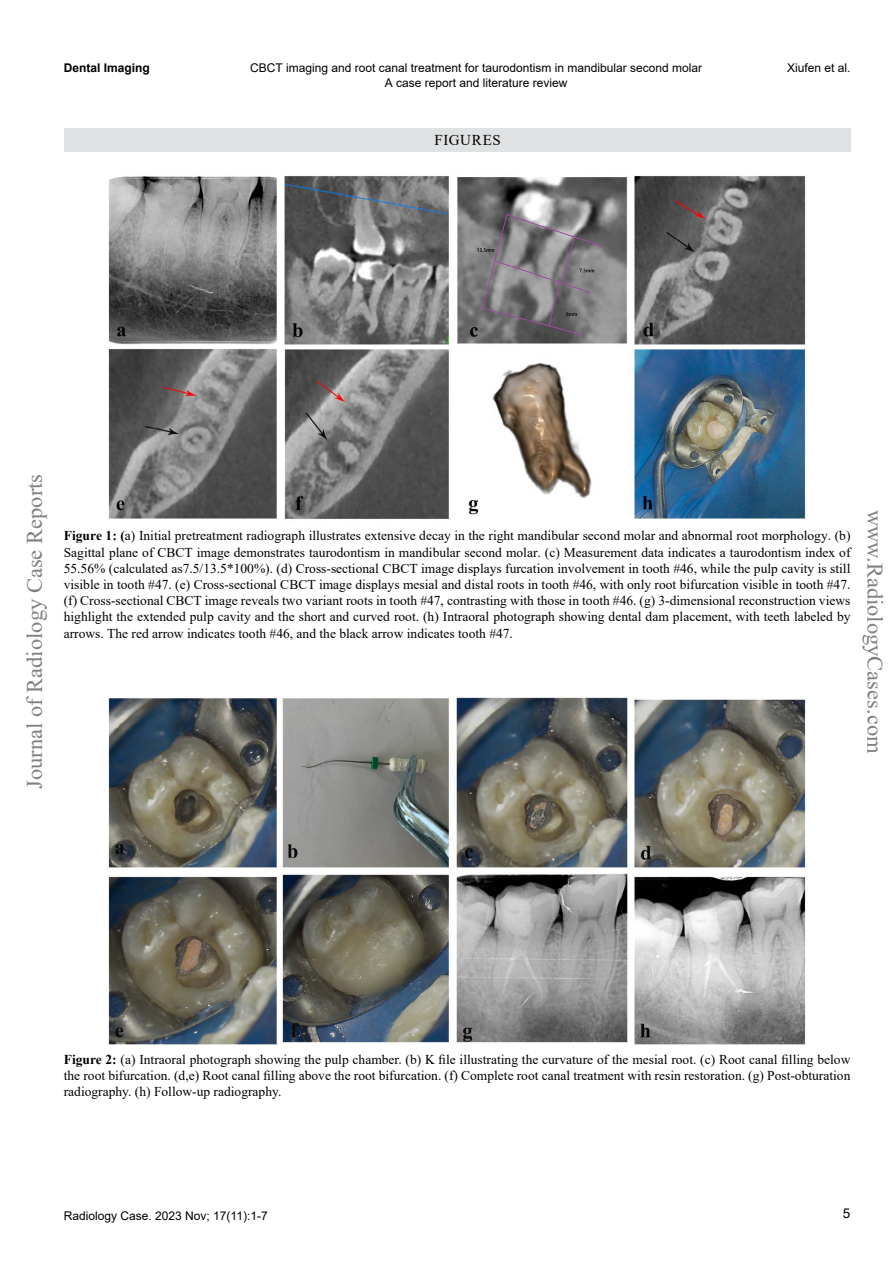
<style>
.page{position:relative;width:893px;height:1263px;background:#fff}
.page>*{position:absolute;margin:0;border:0;box-sizing:border-box;transform-origin:0 0}
.t1{font:22.5px "Times New Roman";color:#7f8080}
.t2{font:15px "Times New Roman";letter-spacing:.04em;color:#000}
.t3{font:13.5px/16.2px "Times New Roman";color:#000;text-align:justify}
.t4{font:13.5px "Arial";color:#000}
.t5{font:12px/14.4px "Arial";color:#000;text-align:center}
.t6{font:700 12px "Arial";color:#000}
.s1{font-weight:700}
</style>
<div class="page">
<div style="left:64px;top:128px;width:786px;height:23px;background:#e0e1e2"></div>
<img style="left:108px;top:176px;width:698px;height:343px">
<img style="left:108px;top:696px;width:698px;height:349px">
<p class="t6" style="left:64px;top:60px;width:88px">Dental Imaging</p>
<p class="t5" style="left:250px;top:61px;width:454px">CBCT imaging and root canal treatment for taurodontism in mandibular second molar<br>A case report and literature review</p>
<p class="t5" style="left:787px;top:61px;width:65px">Xiufen et al.</p>
<p class="t2" style="left:434px;top:129px;width:68px">FIGURES</p>
<h1 class="t1" style="left:19px;top:789px;width:316px;rotate:-90deg">Journal of Radiology Case Reports</h1>
<p class="t3" style="left:64px;top:527px;width:788px"><span class="s1">Figure 1: (</span>a) Initial pretreatment radiograph illustrates extensive decay in the right mandibular second molar and abnormal root morphology. (b)<br>Sagittal plane of CBCT image demonstrates taurodontism in mandibular second molar. (c) Measurement data indicates a taurodontism index of 55.56% (calculated as7.5/13.5*100%). (d) Cross-sectional CBCT image displays furcation involvement in tooth #46, while the pulp cavity is still visible in tooth #47. (e) Cross-sectional CBCT image displays mesial and distal roots in tooth #46, with only root bifurcation visible in tooth #47. (f) Cross-sectional CBCT image reveals two variant roots in tooth #47, contrasting with those in tooth #46. (g) 3-dimensional reconstruction views highlight the extended pulp cavity and the short and curved root. (h) Intraoral photograph showing dental dam placement, with teeth labeled by arrows. The red arrow indicates tooth #46, and the black arrow indicates tooth #47.</p>
<h1 class="t1" style="left:891px;top:510px;width:245px;rotate:90deg">www.RadiologyCases.com</h1>
<p class="t3" style="left:64px;top:1051px;width:788px"><span class="s1">Figure 2:</span> (a) Intraoral photograph showing the pulp chamber. (b) K file illustrating the curvature of the mesial root. (c) Root canal filling below the root bifurcation. (d,e) Root canal filling above the root bifurcation. (f) Complete root canal treatment with resin restoration. (g) Post-obturation radiography. (h) Follow-up radiography.</p>
<p class="t5" style="left:64px;top:1209px;width:205px">Radiology Case. 2023 Nov; 17(11):1-7</p>
<p class="t4" style="left:843px;top:1204px;width:9px">5</p>
</div>
